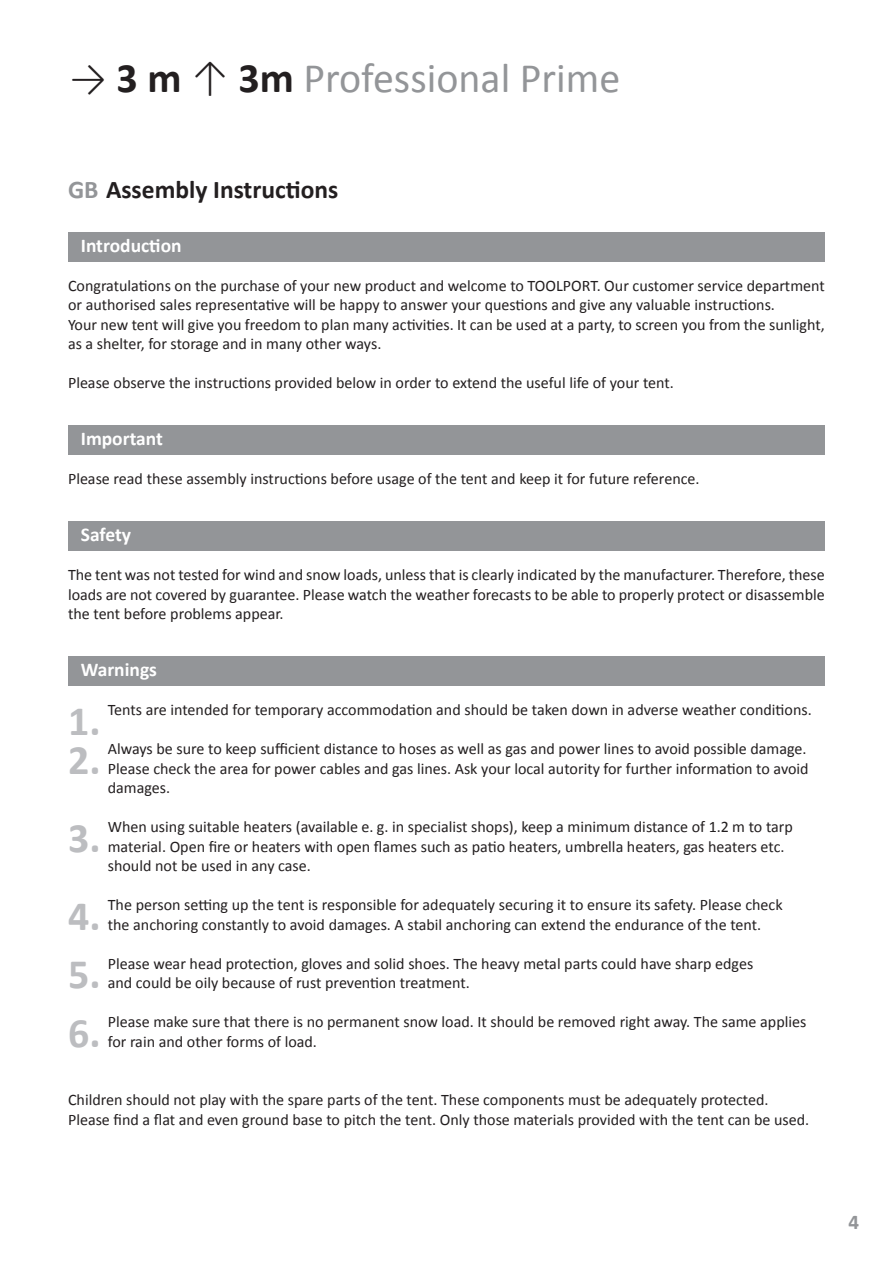
<style>
.page{position:relative;width:893px;height:1263px;background:#fff}
.page>*{position:absolute;margin:0;border:0;box-sizing:border-box;transform-origin:0 0}
.t1{font:42px "Calibri";color:#939598}
.t2{font:700 42px "Calibri";color:#bcbdc0}
.t3{font:700 25.5px "Calibri";color:#231f20}
.t4{font:700 21px "Calibri";color:#939598}
.t5{font:700 19.5px "Calibri";color:#fff}
.t6{font:16.05px/19.5px "Calibri";color:#231f20}
.s1{font-weight:300;color:#231f20}
.s2{font-weight:700;color:#231f20}
.s3{color:#939598}
</style>
<div class="page">
<div style="left:68px;top:425px;width:757px;height:30px;background:#939598"></div>
<div style="left:68px;top:521px;width:757px;height:30px;background:#939598"></div>
<div style="left:68px;top:656px;width:757px;height:30px;background:#939598"></div>
<div style="left:68px;top:232px;width:757px;height:30px;background:#939598"></div>
<h1 class="t1" style="left:69px;top:52px;width:553px"><span class="s1">→</span> <span class="s2">3 m</span> <span class="s1">↑</span> <span class="s2">3m</span> Professional Prime</h1>
<h2 class="t3" style="left:68px;top:173px;width:272px"><span class="s3">GB</span> Assembly Instructions</h2>
<p class="t5" style="left:81px;top:233px;width:102px">Introduction</p>
<p class="t6" style="left:68px;top:276px;width:758px">Congratulations on the purchase of your new product and welcome to TOOLPORT. Our customer service department or authorised sales representative will be happy to answer your questions and give any valuable instructions.<br>Your new tent will give you freedom to plan many activities. It can be used at a party, to screen you from the sunlight, as a shelter, for storage and in many other ways.</p>
<p class="t6" style="left:68px;top:373px;width:607px">Please observe the instructions provided below in order to extend the useful life of your tent.</p>
<p class="t5" style="left:81px;top:426px;width:84px">Important</p>
<p class="t6" style="left:68px;top:469px;width:633px">Please read these assembly instructions before usage of the tent and keep it for future reference.</p>
<p class="t5" style="left:81px;top:522px;width:52px">Safety</p>
<p class="t6" style="left:68px;top:565px;width:758px;text-align:justify">The tent was not tested for wind and snow loads, unless that is clearly indicated by the manufacturer. Therefore, these loads are not covered by guarantee. Please watch the weather forecasts to be able to properly protect or disassemble the tent before problems appear.</p>
<p class="t5" style="left:81px;top:657px;width:78px">Warnings</p>
<h1 class="t2" style="left:68px;top:694px;width:34px">1.</h1>
<p class="t6" style="left:108px;top:700px;width:705px">Tents are intended for temporary accommodation and should be taken down in adverse weather conditions.</p>
<h1 class="t2" style="left:68px;top:733px;width:34px">2.</h1>
<p class="t6" style="left:108px;top:739px;width:702px">Always be sure to keep sufficient distance to hoses as well as gas and power lines to avoid possible damage.<br>Please check the area for power cables and gas lines. Ask your local autority for further information to avoid damages.</p>
<h1 class="t2" style="left:68px;top:811px;width:34px">3.</h1>
<p class="t6" style="left:108px;top:817px;width:687px">When using suitable heaters (available e. g. in specialist shops), keep a minimum distance of 1.2 m to tarp material. Open fire or heaters with open flames such as patio heaters, umbrella heaters, gas heaters etc. should not be used in any case.</p>
<h1 class="t2" style="left:68px;top:889px;width:34px">4.</h1>
<p class="t6" style="left:108px;top:895px;width:676px">The person setting up the tent is responsible for adequately securing it to ensure its safety. Please check the anchoring constantly to avoid damages. A stabil anchoring can extend the endurance of the tent.</p>
<h1 class="t2" style="left:68px;top:947px;width:34px">5.</h1>
<p class="t6" style="left:108px;top:954px;width:647px">Please wear head protection, gloves and solid shoes. The heavy metal parts could have sharp edges and could be oily because of rust prevention treatment.</p>
<h1 class="t2" style="left:68px;top:1006px;width:34px">6.</h1>
<p class="t6" style="left:108px;top:1012px;width:700px">Please make sure that there is no permanent snow load. It should be removed right away. The same applies for rain and other forms of load.</p>
<p class="t6" style="left:68px;top:1090px;width:743px">Children should not play with the spare parts of the tent. These components must be adequately protected.<br>Please find a flat and even ground base to pitch the tent. Only those materials provided with the tent can be used.</p>
<h3 class="t4" style="left:848px;top:1208px;width:12px">4</h3>
</div>
